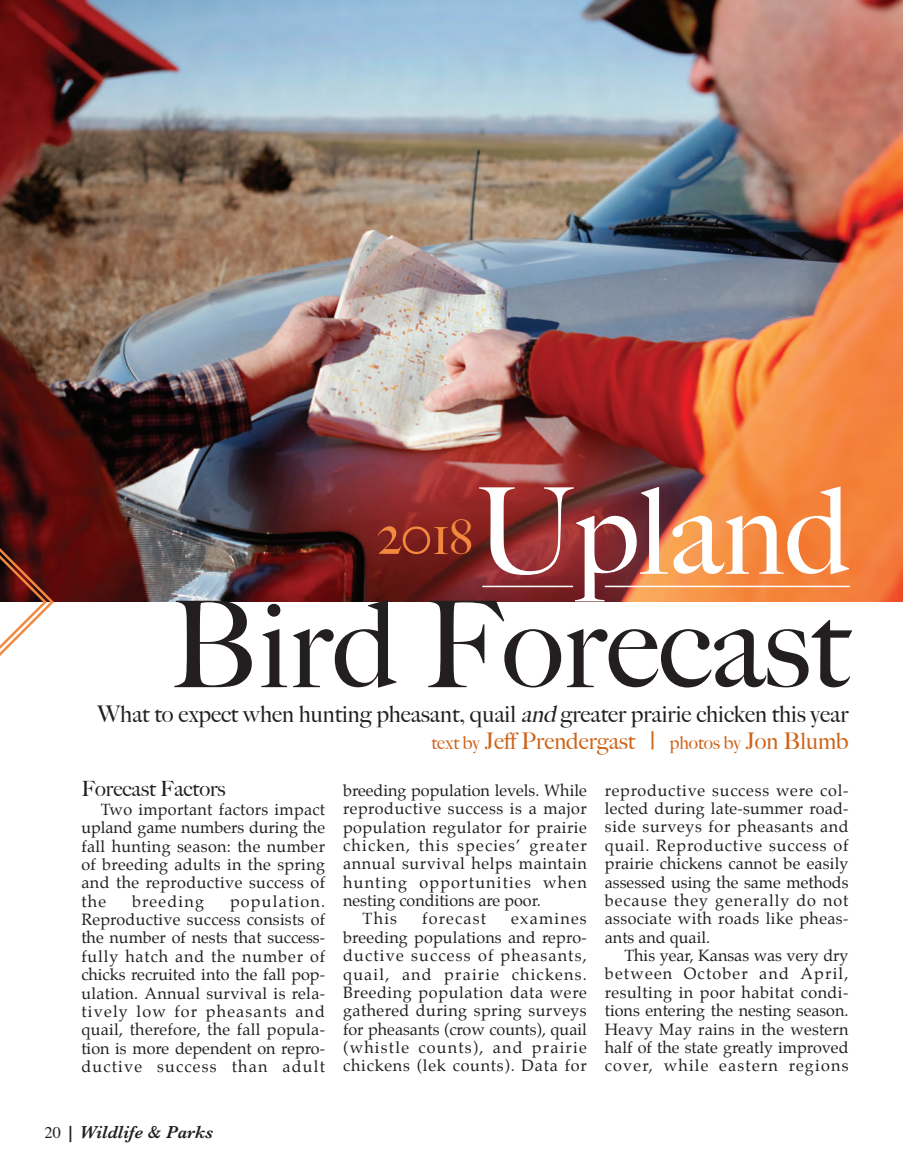
<style>
.page{position:relative;width:903px;height:1173px;background:#fff}
.page>*{position:absolute;margin:0;border:0;box-sizing:border-box;transform-origin:0 0}
.t1{font:500 120px/113.2px "Big Caslon";color:#231f20;text-align:right}
.t2{font:500 57px "Big Caslon";color:#f3893f}
.t3{font:500 22.8px/27.5px "Big Caslon";color:#231f20;text-align:right}
.t4{font:500 21px "Big Caslon";color:#231f20}
.t5{font:italic 600 18px "Baskerville";color:#231f20}
.t6{font:16.2px/18.3px "Palatino";letter-spacing:.03em;color:#231f20;text-align:justify}
.t7{font:16.2px "Palatino";color:#231f20}
.t8{font:16.2px "Palatino";letter-spacing:.075em;color:#231f20}
.t9{font:16.2px "Palatino";letter-spacing:.01em;color:#231f20}
.t10{font:16.2px "Palatino";letter-spacing:.05em;color:#231f20}
.t11{font:16.2px "Palatino";letter-spacing:.055em;color:#231f20}
.t12{font:16.2px "Palatino";letter-spacing:.06em;color:#231f20}
.s1{color:#fff}
.s2{font-style:italic}
.s3{font-size:18px;color:#cd6419}
.s4{color:#cd6419}
.s5{font-size:48px}
.s6{font-family:"Times";font-weight:400;font-style:normal;font-size:16.5px}
</style>
<div class="page">
<img style="left:0;top:0;width:902px;height:601px">
<hr style="left:604px;top:585px;width:245px;height:2px;background:#fff">
<hr style="left:482px;top:585px;width:91px;height:2px;background:#fff">
<svg style="left:0;top:545px;width:56px;height:111px"></svg>
<p class="t1" style="left:170px;top:488px;width:682px"><span class="s1">Upland<br></span>Bird Forecast</p>
<p class="t3" style="left:97px;top:702px;width:752px">What to expect when hunting pheasant, quail <span class="s2">and</span>greater prairie chicken this year <span class="s3">text by</span> <span class="s4">Jeff Prendergast |</span> <span class="s3">photos by</span> <span class="s4">Jon Blumb</span></p>
<p class="t2" style="left:376px;top:512px;width:98px">201<span class="s5">8</span></p>
<p class="t4" style="left:81px;top:781px;width:146px">Forecast Factors</p>
<p class="t6" style="left:81px;top:801px;width:245px;text-indent:19px">Two important factors impact upland game numbers during the fall hunting season: the number of breeding adults in the spring and the reproductive success of the</p>
<p class="t6" style="left:81px;top:892px;width:245px;text-indent:149px">population.<br>Reproductive success consists of the number of nests that success&shy;fully hatch and the number of chicks recruited into the fall pop&shy;ulation. Annual survival is rela&shy;tively low for pheasants and quail, therefore, the fall popula&shy;tion is more dependent on repro&shy;ductive success than adult</p>
<p class="t8" style="left:132px;top:893px;width:73px">breeding</p>
<p class="t7" style="left:343px;top:782px;width:245px">breeding population levels. While</p>
<p class="t6" style="left:343px;top:800px;width:245px">reproductive success is a major</p>
<p class="t6" style="left:343px;top:818px;width:245px">population regulator for prairie</p>
<p class="t8" style="left:343px;top:837px;width:245px">chicken, this species’ greater</p>
<p class="t6" style="left:343px;top:855px;width:245px">annual survival helps maintain</p>
<p class="t8" style="left:343px;top:874px;width:245px">hunting opportunities when</p>
<p class="t7" style="left:343px;top:892px;width:199px">nesting conditions are poor.</p>
<p class="t6" style="left:362px;top:910px;width:36px">This</p>
<p class="t8" style="left:422px;top:911px;width:65px">forecast</p>
<p class="t6" style="left:343px;top:910px;width:245px;text-indent:168px">examines breeding populations and repro&shy;ductive success of pheasants, quail, and prairie chickens.<br>Breeding population data were gathered during spring surveys for pheasants (crow counts), quail (whistle counts), and prairie chickens (lek counts). Data for</p>
<p class="t10" style="left:604px;top:782px;width:245px">reproductive success were col-</p>
<p class="t6" style="left:604px;top:800px;width:245px">lected during late-summer road-</p>
<p class="t6" style="left:604px;top:818px;width:245px">side surveys for pheasants and</p>
<p class="t11" style="left:604px;top:837px;width:245px">quail. Reproductive success of</p>
<p class="t9" style="left:604px;top:855px;width:245px">prairie chickens cannot be easily</p>
<p class="t7" style="left:604px;top:874px;width:245px">assessed using the same methods</p>
<p class="t12" style="left:604px;top:892px;width:245px">because they generally do not</p>
<p class="t6" style="left:604px;top:910px;width:245px">associate with roads like pheas-</p>
<p class="t7" style="left:604px;top:929px;width:107px">ants and quail.</p>
<p class="t7" style="left:624px;top:947px;width:225px">This year, Kansas was very dry</p>
<p class="t8" style="left:604px;top:965px;width:245px">between October and April,</p>
<p class="t6" style="left:604px;top:984px;width:245px">resulting in poor habitat condi-</p>
<p class="t7" style="left:604px;top:1002px;width:245px">tions entering the nesting season.</p>
<p class="t6" style="left:604px;top:1020px;width:245px">Heavy May rains in the western</p>
<p class="t7" style="left:604px;top:1039px;width:245px">half of the state greatly improved</p>
<p class="t8" style="left:604px;top:1057px;width:245px">cover, while eastern regions</p>
<p class="t5" style="left:45px;top:1121px;width:170px"><span class="s6">20</span> | Wildlife &amp; Parks</p>
</div>
